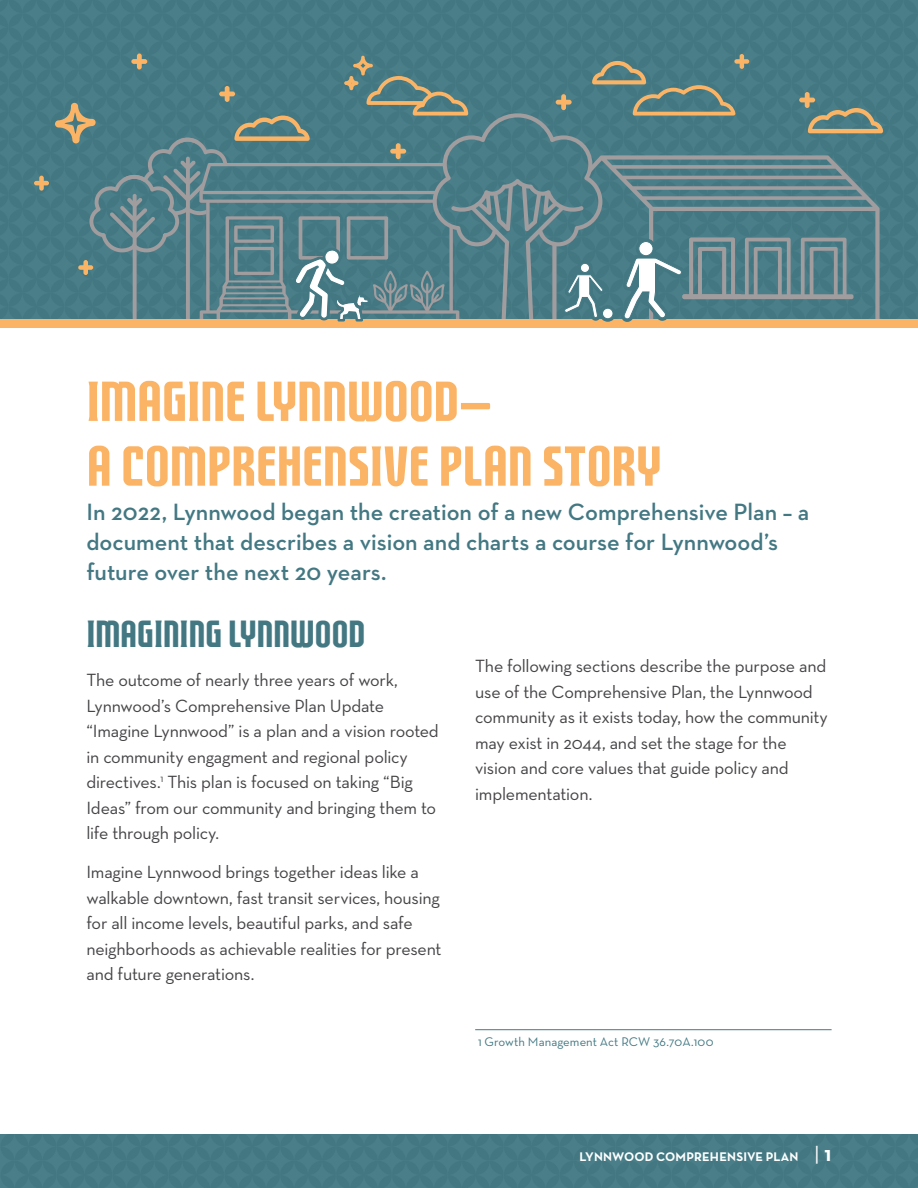
<style>
.page{position:relative;width:918px;height:1188px;background:#fff}
.page>*{position:absolute;margin:0;border:0;box-sizing:border-box;transform-origin:0 0}
.Heading_1{font:54px "FTYSTRATEGYCIDENCV";letter-spacing:-.015em;color:#fbb465}
.Heading_2{font:36px "FTYSTRATEGYCIDENCV";letter-spacing:-.015em;color:#437883}
.Body_Text{font:600 24px/30px "Neutraface 2 Text";color:#437883}
.Body_Text-2{font:18px/25.5px "Neutra Text";letter-spacing:-.015em;color:#454346}
.Body_Text-3{font:12.75px "Neutra Text";letter-spacing:.005em;color:#437883}
.t1{font:700 12.75px "Neutra Text";letter-spacing:.01em;color:#fff}
.s1{font-weight:400;font-size:21px}
.s2{font-size:21px}
</style>
<div class="page">
<div style="left:0;top:1134px;width:918px;height:54px;background:#437883"></div>
<div style="left:0;top:0;width:918px;height:319px;background:#437883"></div>
<div style="left:0;top:319px;width:918px;height:9px;background:#fbb465"></div>
<svg style="left:34px;top:176px;width:15px;height:15px"></svg>
<hr style="left:475px;top:1029px;width:357px;height:1px;background:#437883">
<svg style="left:55px;top:54px;width:828px;height:268px;background:#598289"></svg>
<p class="Heading_1" style="left:86px;top:363px;width:408px">IMAGINE LYNNWOOD—</p>
<p class="Heading_1" style="left:86px;top:428px;width:577px">A COMPREHENSIVE PLAN STORY</p>
<p class="Body_Text" style="left:86px;top:496px;width:724px">In 2022, Lynnwood began the creation of a new Comprehensive Plan – a document that describes a vision and charts a course for Lynnwood’s future over the next 20 years.</p>
<p class="Heading_2" style="left:86px;top:609px;width:281px">IMAGINING LYNNWOOD</p>
<p class="Body_Text-2" style="left:86px;top:667px;width:354px">The outcome of nearly three years of work, Lynnwood’s Comprehensive Plan Update “Imagine Lynnwood” is a plan and a vision rooted in community engagment and regional policy directives.<sup>1</sup> This plan is focused on taking “Big Ideas” from our community and bringing them to life through policy.</p>
<p class="Body_Text-2" style="left:86px;top:859px;width:357px">Imagine Lynnwood brings together ideas like a walkable downtown, fast transit services, housing for all income levels, beautiful parks, and safe neighborhoods as achievable realities for present and future generations.</p>
<p class="Body_Text-2" style="left:475px;top:653px;width:354px">The following sections describe the purpose and use of the Comprehensive Plan, the Lynnwood community as it exists today, how the community may exist in 2044, and set the stage for the vision and core values that guide policy and implementation.</p>
<p class="Body_Text-3" style="left:478px;top:1034px;width:237px">1 Growth Management Act RCW 36.70A.100</p>
<p class="t1" style="left:579px;top:1149px;width:254px">LYNNWOOD COMPREHENSIVE PLAN <span class="s1">|</span> <span class="s2">1</span></p>
</div>
